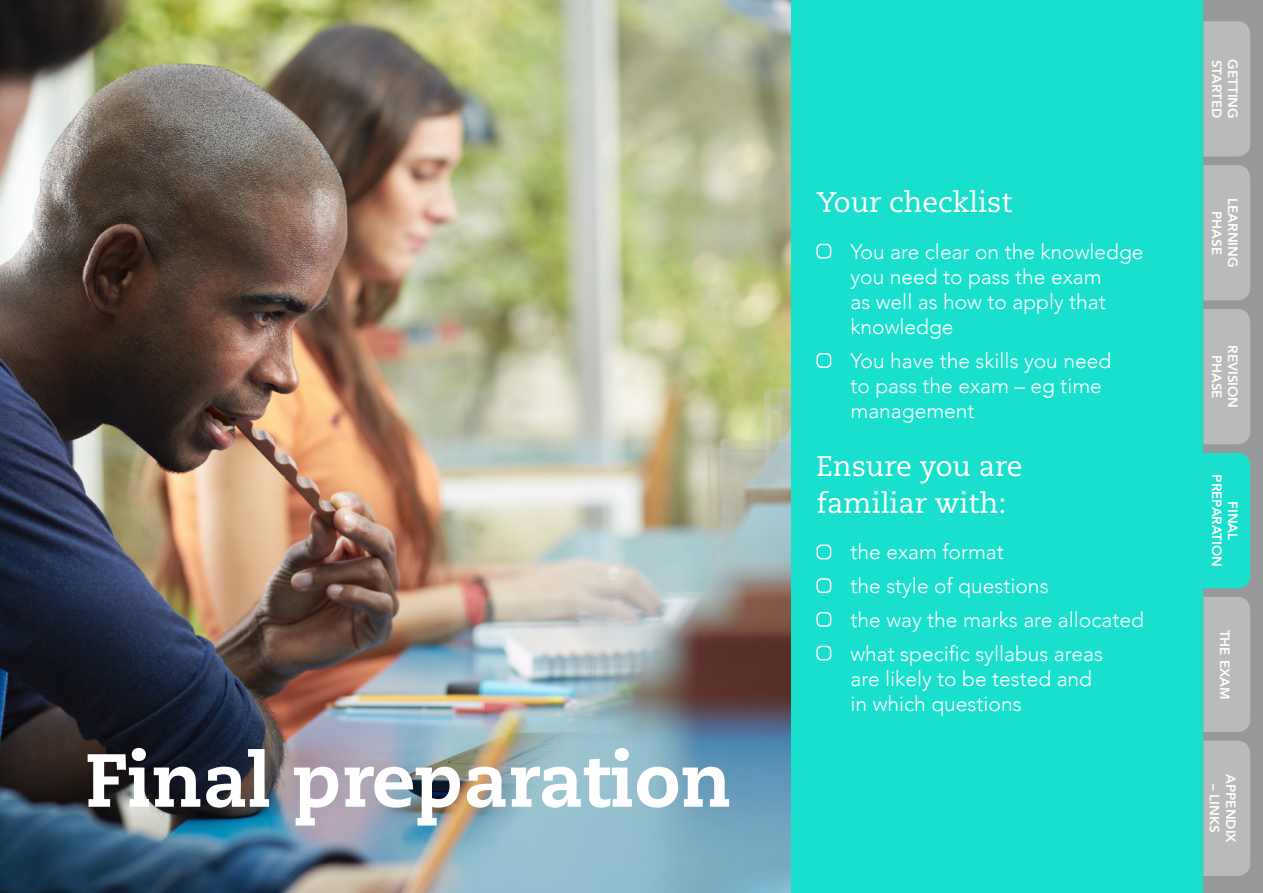
<style>
.page{position:relative;width:1263px;height:893px;background:#fff}
.page>*{position:absolute;margin:0;border:0;box-sizing:border-box;transform-origin:0 0}
.A_HEAD_WHITE{font:800 75px "Caecilia";color:#fff}
.C_HEAD_WHITE{font:28.35px/36.8px "Caecilia";color:#fff}
.CHECKLIST_WHITE{font:300 21px/25.2px "Avenir";color:#fff}
.TAB_TITLE{font:800 13.5px/16.2px "Avenir";color:#fff;text-align:center}
</style>
<div class="page">
<div style="left:0;top:0;width:1203px;height:893px;background:#19e0cc"></div>
<div style="left:816px;top:244px;width:15px;height:15px;border:2px solid #fff;border-radius:4px"></div>
<div style="left:816px;top:353px;width:15px;height:15px;border:2px solid #fff;border-radius:4px"></div>
<div style="left:816px;top:544px;width:15px;height:15px;border:2px solid #fff;border-radius:4px"></div>
<div style="left:816px;top:578px;width:15px;height:15px;border:2px solid #fff;border-radius:4px"></div>
<div style="left:816px;top:612px;width:15px;height:15px;border:2px solid #fff;border-radius:4px"></div>
<div style="left:816px;top:646px;width:15px;height:14px;border:2px solid #fff;border-radius:4px"></div>
<img style="left:0;top:0;width:791px;height:893px">
<div style="left:1203px;top:0;width:60px;height:893px;background:#97989a"></div>
<div style="left:1203px;top:453px;width:47px;height:135px;background:#19e0cc"></div>
<div style="left:1203px;top:309px;width:47px;height:135px;background:#b9babb"></div>
<div style="left:1203px;top:21px;width:47px;height:136px;background:#b9babb"></div>
<div style="left:1203px;top:597px;width:47px;height:135px;background:#b9babb"></div>
<div style="left:1203px;top:165px;width:47px;height:135px;background:#b9babb"></div>
<div style="left:1203px;top:741px;width:47px;height:135px;background:#b9babb"></div>
<p class="A_HEAD_WHITE" style="left:85px;top:734px;width:648px">Final preparation</p>
<p class="C_HEAD_WHITE" style="left:816px;top:184px;width:197px">Your checklist</p>
<p class="CHECKLIST_WHITE" style="left:850px;top:239px;width:295px">You are clear on the knowledge you need to pass the exam<br>as well as how to apply that knowledge</p>
<p class="CHECKLIST_WHITE" style="left:850px;top:348px;width:262px">You have the skills you need to pass the exam – eg time management</p>
<p class="C_HEAD_WHITE" style="left:816px;top:449px;width:208px">Ensure you are familiar with:</p>
<p class="CHECKLIST_WHITE" style="left:850px;top:540px;width:155px">the exam format</p>
<p class="CHECKLIST_WHITE" style="left:850px;top:573px;width:200px">the style of questions</p>
<p class="CHECKLIST_WHITE" style="left:850px;top:607px;width:295px">the way the marks are allocated</p>
<p class="CHECKLIST_WHITE" style="left:850px;top:641px;width:254px">what specific syllabus areas are likely to be tested and in which questions</p>
<p class="TAB_TITLE" style="left:1225px;top:60px;width:60px;rotate:90deg">STARTED</p>
<p class="TAB_TITLE" style="left:1241px;top:59px;width:61px;rotate:90deg">GETTING</p>
<p class="TAB_TITLE" style="left:1241px;top:198px;width:71px;rotate:90deg">LEARNING<br>PHASE</p>
<p class="TAB_TITLE" style="left:1241px;top:345px;width:65px;rotate:90deg">REVISION<br>PHASE</p>
<p class="TAB_TITLE" style="left:1241px;top:474px;width:94px;rotate:90deg">FINAL<br>PREPARATION</p>
<p class="TAB_TITLE" style="left:1233px;top:630px;width:71px;rotate:90deg">THE EXAM</p>
<p class="TAB_TITLE" style="left:1239px;top:774px;width:70px;rotate:90deg">APPENDIX</p>
<p class="TAB_TITLE" style="left:1222px;top:784px;width:51px;rotate:90deg">– LINKS</p>
</div>
